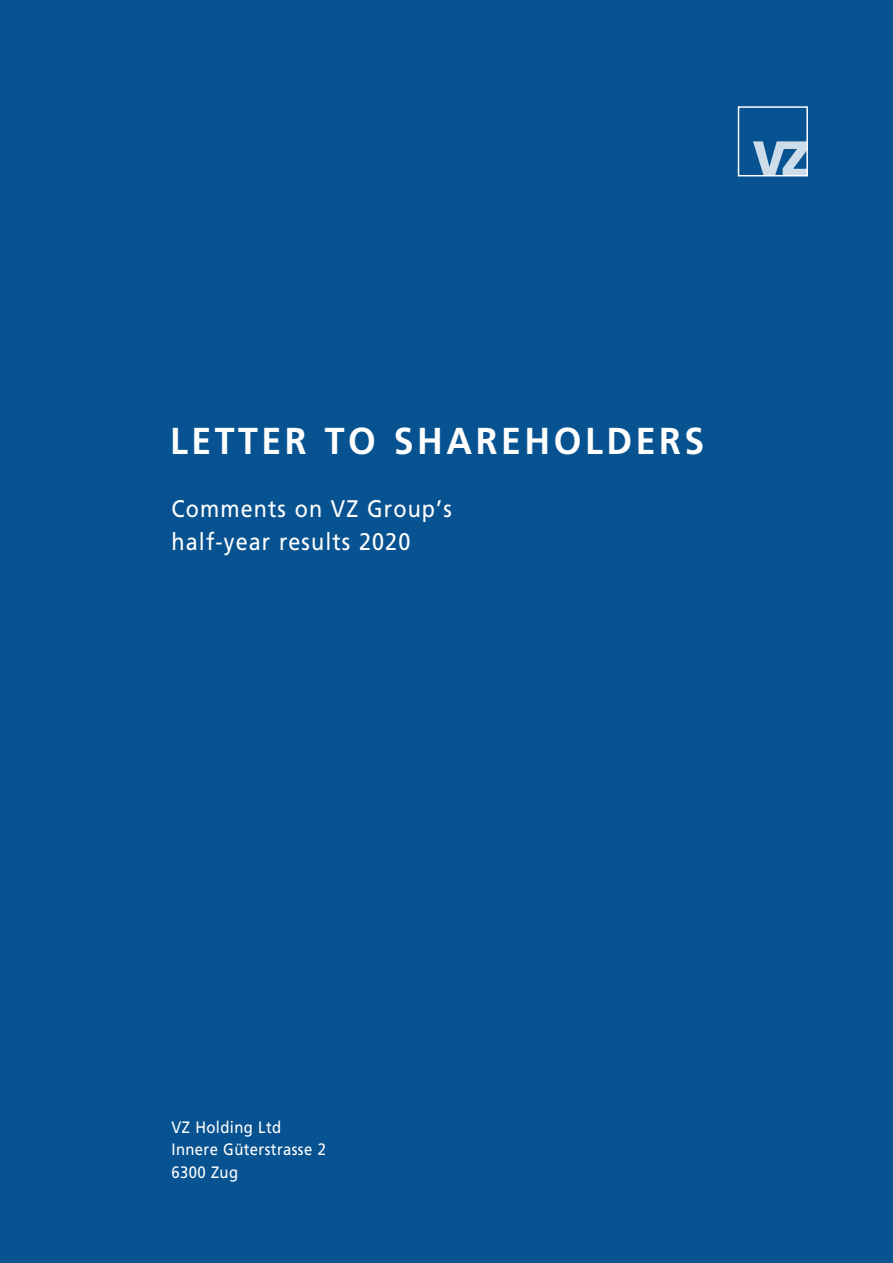
<style>
.page{position:relative;width:893px;height:1263px;background:#075290}
.page>*{position:absolute;margin:0;border:0;box-sizing:border-box;transform-origin:0 0}
.t1{font:700 37.5px "Frutiger LT";letter-spacing:.1em;color:#fff;scale:.95 1}
.t2{font:24px/33px "Frutiger LT";letter-spacing:.05em;color:#fff;scale:.9 1}
.t3{font:16.5px/22.5px "Frutiger LT";letter-spacing:.025em;color:#fff;scale:.9 1}
</style>
<div class="page">
<svg style="left:753px;top:141px;width:52px;height:32px"></svg>
<div style="left:738px;top:106px;width:70px;height:70px;border:2px solid #fff"></div>
<h1 class="t1" style="left:170px;top:419px;width:564px">LETTER TO SHAREHOLDERS</h1>
<p class="t2" style="left:172px;top:492px;width:313px">Comments on VZ Group’s half-year results 2020</p>
<p class="t3" style="left:172px;top:1116px;width:173px">VZ Holding Ltd<br>Innere Güterstrasse 2<br>6300 Zug</p>
</div>
